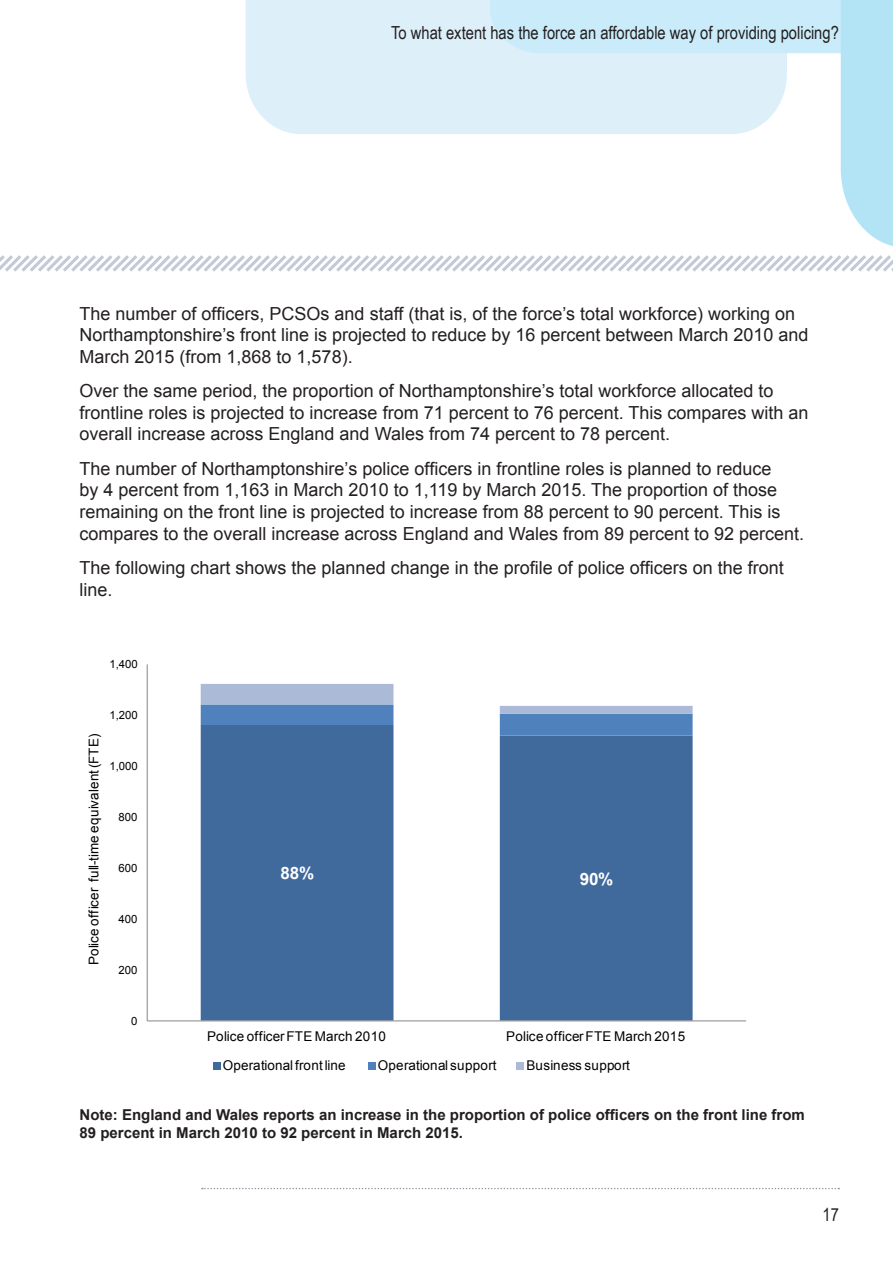
<style>
.page{position:relative;width:893px;height:1263px;background:#fff}
.page>*{position:absolute;margin:0;border:0;box-sizing:border-box;transform-origin:0 0}
.Paragraph{font:18px/21.6px "Arial";color:#231f20}
.t1{font:18px "Arial Narrow";color:#231f20}
.t2{font:700 16.95px "Arial";color:#fff}
.t3{font:700 15px/18px "Arial";color:#231f20}
.t4{font:13.5px "Arial";letter-spacing:.025em;color:#000}
.t5{font:11.4px "Arial";letter-spacing:.005em;color:#000}
</style>
<div class="page">
<svg style="left:0;top:0;width:893px;height:272px"></svg>
<svg style="left:202px;top:1188px;width:637px;height:1px"></svg>
<svg style="left:201px;top:736px;width:492px;height:284px;fill:#40699c"></svg>
<svg style="left:201px;top:684px;width:492px;height:52px"></svg>
<hr style="left:147px;top:664px;width:1px;height:357px;background:#868686">
<hr style="left:147px;top:1020px;width:599px;height:1px;background:#868686">
<div style="left:213px;top:1062px;width:8px;height:7px;background:#40699c"></div>
<div style="left:368px;top:1062px;width:8px;height:7px;background:#4f81bd"></div>
<div style="left:517px;top:1062px;width:7px;height:7px;background:#aabad7"></div>
<p class="t1" style="left:391px;top:19px;width:449px">To what extent has the force an affordable way of providing policing?</p>
<p class="Paragraph" style="left:80px;top:303px;width:731px">The number of officers, PCSOs and staff (that is, of the force’s total workforce) working on<br>Northamptonshire’s front line is projected to reduce by 16 percent between March 2010 and<br>March 2015 (from 1,868 to 1,578).</p>
<p class="Paragraph" style="left:80px;top:380px;width:731px">Over the same period, the proportion of Northamptonshire’s total workforce allocated to frontline roles is projected to increase from 71 percent to 76 percent. This compares with an overall increase across England and Wales from 74 percent to 78 percent.</p>
<p class="Paragraph" style="left:80px;top:458px;width:726px">The number of Northamptonshire’s police officers in frontline roles is planned to reduce<br>by 4 percent from 1,163 in March 2010 to 1,119 by March 2015. The proportion of those remaining on the front line is projected to increase from 88 percent to 90 percent. This is compares to the overall increase across England and Wales from 89 percent to 92 percent.</p>
<p class="Paragraph" style="left:80px;top:557px;width:706px">The following chart shows the planned change in the profile of police officers on the front line.</p>
<p class="t5" style="left:110px;top:656px;width:30px">1,400</p>
<p class="t4" style="left:85px;top:965px;width:233px;rotate:-90deg">Police officer full-time equivalent (FTE)</p>
<p class="t5" style="left:110px;top:707px;width:30px">1,200</p>
<p class="t5" style="left:110px;top:758px;width:30px">1,000</p>
<p class="t5" style="left:119px;top:809px;width:21px">800</p>
<p class="t5" style="left:119px;top:860px;width:21px">600</p>
<p class="t5" style="left:119px;top:911px;width:21px">400</p>
<p class="t5" style="left:119px;top:962px;width:21px">200</p>
<p class="t5" style="left:131px;top:1013px;width:8px">0</p>
<p class="t2" style="left:281px;top:862px;width:35px">88%</p>
<p class="t2" style="left:580px;top:868px;width:35px">90%</p>
<p class="t4" style="left:207px;top:1028px;width:180px">Police officer FTE March 2010</p>
<p class="t4" style="left:506px;top:1028px;width:180px">Police officer FTE March 2015</p>
<p class="t4" style="left:223px;top:1056px;width:124px">Operational front line</p>
<p class="t4" style="left:378px;top:1056px;width:120px">Operational support</p>
<p class="t4" style="left:526px;top:1056px;width:105px">Business support</p>
<p class="t3" style="left:80px;top:1107px;width:727px">Note: England and Wales reports an increase in the proportion of police officers on the front line from<br>89 percent in March 2010 to 92 percent in March 2015.</p>
<p class="t1" style="left:822px;top:1202px;width:18px">17</p>
</div>
